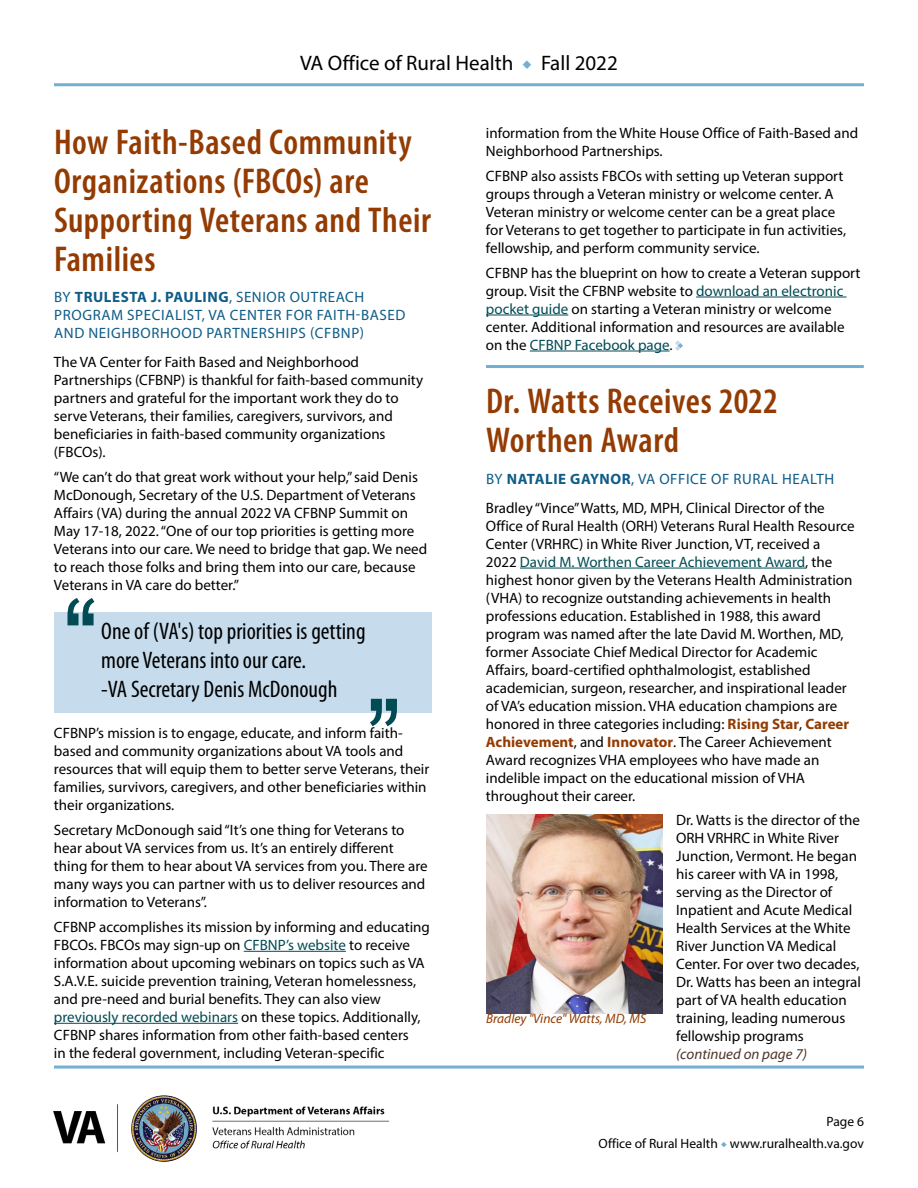
<style>
.page{position:relative;width:918px;height:1188px;background:#fff}
.page>*{position:absolute;margin:0;border:0;box-sizing:border-box;transform-origin:0 0}
.t1{font:600 condensed 36px/39px "Myriad Pro";letter-spacing:.015em;color:#933b02}
.t2{font:condensed 24px/28.8px "Myriad Pro";color:#000}
.t3{font:21px "Myriad Pro";color:#000}
.t4{font:15px/18px "Myriad Pro";color:#000}
.t5{font:15px/18px "Myriad Pro";letter-spacing:.04em;color:#0e5c87}
.t6{font:italic 15px "Myriad Pro";color:#4e3629}
.t7{font:13.5px/21.8px "Myriad Pro";color:#000;text-align:right}
.t8{font:italic 13.5px "Myriad Pro";color:#933b02}
.s1{font-family:"Minion Pro";color:#73aed5}
.s2{font-weight:700}
.s3{color:#004b54}
.s4{font-weight:700;color:#933b02}
</style>
<div class="page">
<hr style="left:54px;top:1066px;width:810px;height:3px;background:#73aed5">
<img style="left:53px;top:1095px;width:337px;height:68px">
<hr style="left:54px;top:83px;width:810px;height:3px;background:#73aed5">
<hr style="left:486px;top:365px;width:378px;height:3px;background:#73aed5">
<div style="left:54px;top:612px;width:378px;height:100px;background:#c6dced"></div>
<hr style="left:244px;top:951px;width:102px;height:1px;background:#004b54">
<hr style="left:54px;top:1023px;width:184px;height:1px;background:#004b54">
<hr style="left:696px;top:297px;width:151px;height:1px;background:#004b54">
<hr style="left:486px;top:315px;width:82px;height:1px;background:#004b54">
<hr style="left:530px;top:351px;width:140px;height:1px;background:#004b54">
<hr style="left:520px;top:568px;width:285px;height:1px;background:#004b54">
<svg style="left:67px;top:598px;width:28px;height:27px"></svg>
<svg style="left:370px;top:699px;width:27px;height:27px"></svg>
<svg style="left:675px;top:340px;width:8px;height:11px"></svg>
<img style="left:486px;top:814px;width:177px;height:199px">
<h3 class="t3" style="left:300px;top:50px;width:319px">VA Office of Rural Health <span class="s1">◆</span> Fall 2022</h3>
<h1 class="t1" style="left:54px;top:122px;width:379px">How Faith-Based Community<br>Organizations (FBCOs) are<br>Supporting Veterans and Their<br>Families</h1>
<p class="t5" style="left:54px;top:288px;width:353px">BY <span class="s2">TRULESTA J. PAULING</span>, SENIOR OUTREACH<br>PROGRAM SPECIALIST, VA CENTER FOR FAITH-BASED<br>AND NEIGHBORHOOD PARTNERSHIPS (CFBNP)</p>
<p class="t4" style="left:54px;top:353px;width:371px">The VA Center for Faith Based and Neighborhood Partnerships (CFBNP) is thankful for faith-based community partners and grateful for the important work they do to serve Veterans, their families, caregivers, survivors, and beneficiaries in faith-based community organizations (FBCOs).</p>
<p class="t4" style="left:54px;top:468px;width:375px">“We can’t do that great work without your help,” said Denis McDonough, Secretary of the U.S. Department of Veterans Affairs (VA) during the annual 2022 VA CFBNP Summit on May 17-18, 2022. “One of our top priorities is getting more Veterans into our care. We need to bridge that gap. We need to reach those folks and bring them into our care, because Veterans in VA care do better.”</p>
<h2 class="t2" style="left:101px;top:616px;width:266px">One of (VA's) top priorities is getting more Veterans into our care.<br>-VA Secretary Denis McDonough</h2>
<p class="t4" style="left:54px;top:724px;width:377px">CFBNP’s mission is to engage, educate, and inform faith&shy;based and community organizations about VA tools and resources that will equip them to better serve Veterans, their families, survivors, caregivers, and other beneficiaries within their organizations.</p>
<p class="t4" style="left:54px;top:821px;width:375px">Secretary McDonough said “It’s one thing for Veterans to hear about VA services from us. It’s an entirely different thing for them to hear about VA services from you. There are many ways you can partner with us to deliver resources and information to Veterans”.</p>
<p class="t4" style="left:54px;top:918px;width:377px">CFBNP accomplishes its mission by informing and educating<br>FBCOs. FBCOs may sign-up on <span class="s3">CFBNP’s website</span> to receive information about upcoming webinars on topics such as VA</p>
<p class="t4" style="left:54px;top:972px;width:368px">S.A.V.E. suicide prevention training, Veteran homelessness, and pre-need and burial benefits. They can also view <span class="s3">previously recorded webinars</span> on these topics. Additionally, CFBNP shares information from other faith-based centers in the federal government, including Veteran-specific</p>
<p class="t4" style="left:486px;top:124px;width:374px">information from the White House Office of Faith-Based and<br>Neighborhood Partnerships.</p>
<p class="t4" style="left:486px;top:166px;width:362px">CFBNP also assists FBCOs with setting up Veteran support groups through a Veteran ministry or welcome center. A Veteran ministry or welcome center can be a great place for Veterans to get together to participate in fun activities, fellowship, and perform community service.</p>
<p class="t4" style="left:486px;top:263px;width:376px">CFBNP has the blueprint on how to create a Veteran support group. Visit the CFBNP website to <span class="s3">download an electronic pocket guide</span> on starting a Veteran ministry or welcome center. Additional information and resources are available on the <span class="s3">CFBNP Facebook page</span>.</p>
<h1 class="t1" style="left:486px;top:381px;width:293px">Dr. Watts Receives 2022<br>Worthen Award</h1>
<p class="t5" style="left:486px;top:469px;width:350px">BY <span class="s2">NATALIE GAYNOR</span>, VA OFFICE OF RURAL HEALTH</p>
<p class="t4" style="left:486px;top:498px;width:370px">Bradley “Vince”Watts, MD, MPH, Clinical Director of the Office of Rural Health (ORH) Veterans Rural Health Resource Center (VRHRC) in White River Junction, VT, received a 2022 <span class="s3">David M. Worthen Career Achievement Award</span>, the highest honor given by the Veterans Health Administration (VHA) to recognize outstanding achievements in health professions education. Established in 1988, this award program was named after the late David M. Worthen, MD, former Associate Chief Medical Director for Academic Affairs, board-certified ophthalmologist, established academician, surgeon, researcher, and inspirational leader of VA’s education mission. VHA education champions are honored in three categories including: <span class="s4">Rising Star</span>, <span class="s4">Career Achievement</span>, and <span class="s4">Innovator</span>. The Career Achievement Award recognizes VHA employees who have made an indelible impact on the educational mission of VHA throughout their career.</p>
<p class="t4" style="left:676px;top:811px;width:186px">Dr. Watts is the director of the<br>ORH VRHRC in White River<br>Junction, Vermont. He began his career with VA in 1998, serving as the Director of<br>Inpatient and Acute Medical<br>Health Services at the White<br>River Junction VA Medical<br>Center. For over two decades,<br>Dr. Watts has been an integral part of VA health education training, leading numerous fellowship programs</p>
<p class="t6" style="left:676px;top:1045px;width:132px">(continued on page 7)</p>
<p class="t8" style="left:486px;top:1010px;width:162px">Bradley "Vince" Watts, MD, MS</p>
<p class="t7" style="left:599px;top:1110px;width:267px">Page 6<br>Office of Rural Health <span class="s1">◆</span> www.ruralhealth.va.gov</p>
</div>
